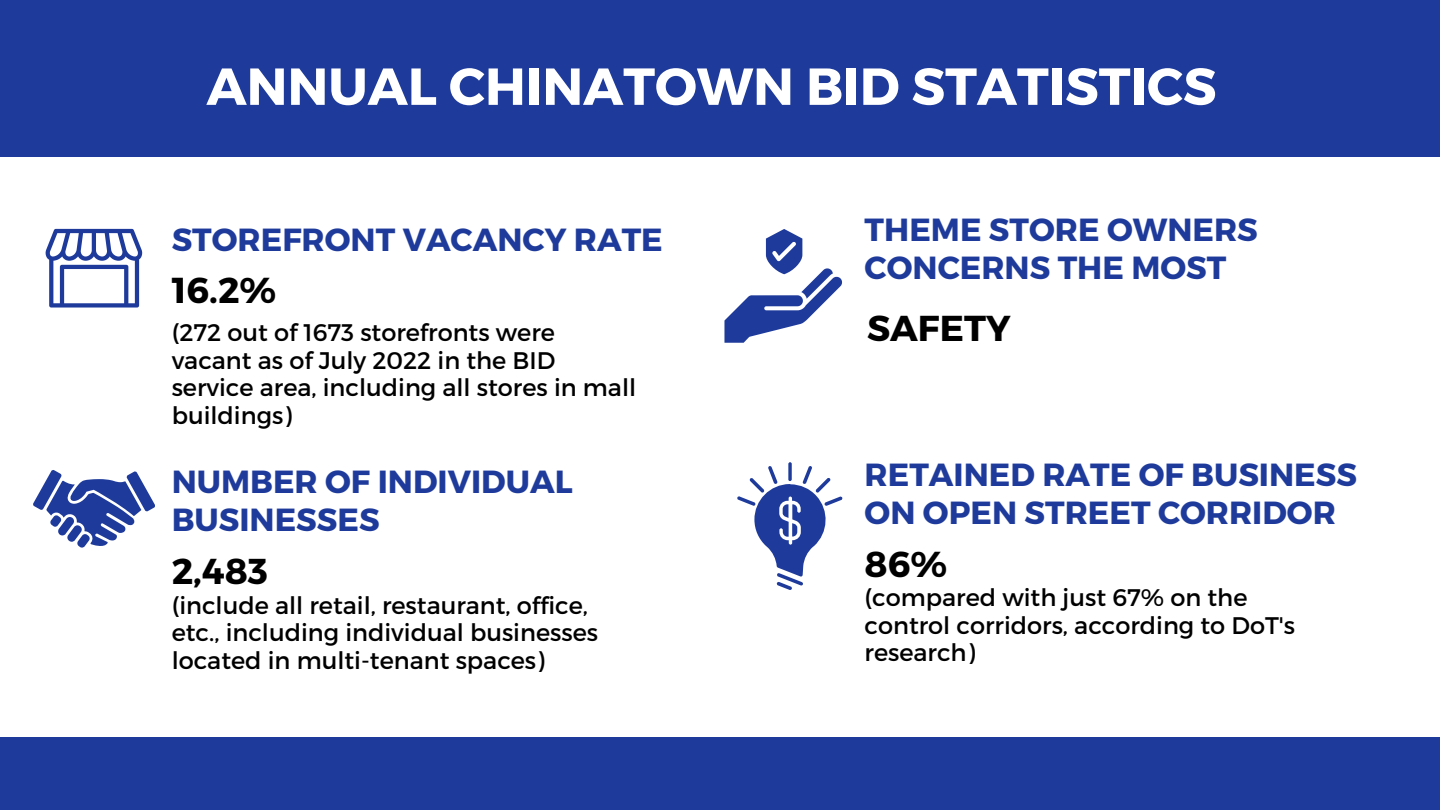
<style>
.page{position:relative;width:1440px;height:810px;background:#fff}
.page>*{position:absolute;margin:0;border:0;box-sizing:border-box;transform-origin:0 0}
.t1{font:700 52px "Montserrat";color:#fff}
.t2{font:700 36px "Montserrat";color:#000}
.t3{font:700 32px/37.5px "Montserrat";color:#1e3b9b}
.t4{font:24px/27.8px "Montserrat";color:#000}
</style>
<div class="page">
<div style="left:0;top:737px;width:1440px;height:73px;background:#1e3b9b"></div>
<div style="left:0;top:0;width:1440px;height:157px;background:#1e3b9b"></div>
<svg style="left:46px;top:229px;width:96px;height:79px"></svg>
<svg style="left:724px;top:229px;width:118px;height:114px"></svg>
<svg style="left:788px;top:462px;width:4px;height:19px"></svg>
<svg style="left:737px;top:466px;width:106px;height:124px"></svg>
<svg style="left:33px;top:470px;width:122px;height:78px"></svg>
<h1 class="t1" style="left:207px;top:53px;width:1011px">ANNUAL CHINATOWN BID STATISTICS</h1>
<p class="t3" style="left:172px;top:220px;width:493px">STOREFRONT VACANCY RATE</p>
<p class="t2" style="left:172px;top:267px;width:106px">16.2%</p>
<p class="t4" style="left:172px;top:317px;width:466px">(272 out of 1673 storefronts were vacant as of July 2022 in the BID service area, including all stores in mall buildings)</p>
<p class="t3" style="left:172px;top:462px;width:402px">NUMBER OF INDIVIDUAL<br>BUSINESSES</p>
<p class="t2" style="left:172px;top:547px;width:98px">2,483</p>
<h3 class="t4" style="left:172px;top:590px;width:428px">(include all retail, restaurant, office, etc., including individual businesses located in multi-tenant spaces)</h3>
<p class="t3" style="left:865px;top:210px;width:395px">THEME STORE OWNERS<br>CONCERNS THE MOST</p>
<h2 class="t2" style="left:867px;top:305px;width:145px">SAFETY</h2>
<h3 class="t3" style="left:865px;top:454px;width:494px">RETAINED RATE OF BUSINESS<br>ON OPEN STREET CORRIDOR</h3>
<p class="t2" style="left:865px;top:541px;width:84px">86%</p>
<p class="t4" style="left:865px;top:582px;width:432px">(compared with just 67% on the control corridors, according to DoT's research)</p>
</div>
